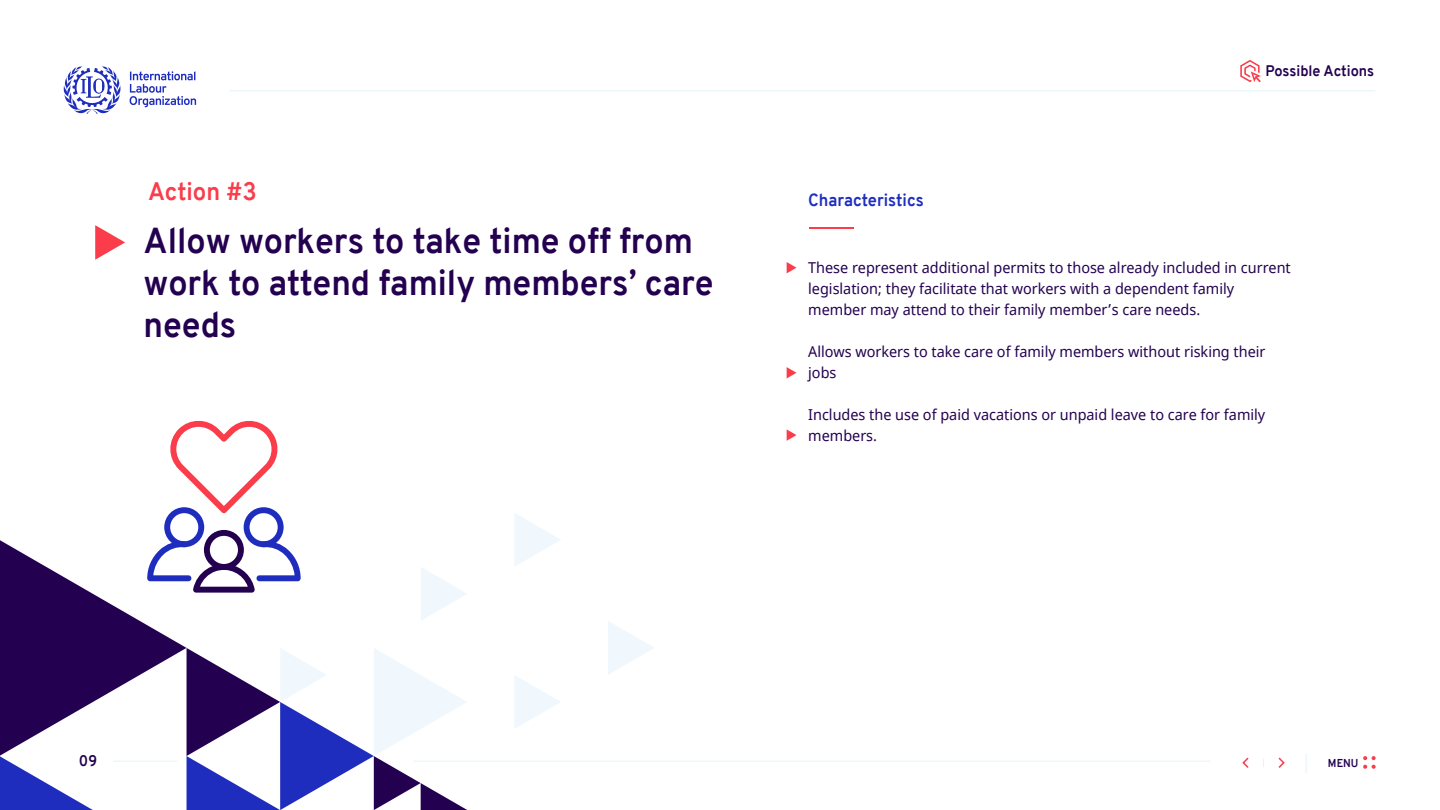
<style>
.page{position:relative;width:1440px;height:810px;background:#fff}
.page>*{position:absolute;margin:0;border:0;box-sizing:border-box;transform-origin:0 0}
.t1{font:700 35.17px/42.2px "Overpass";color:#230050;scale:.96 1}
.t2{font:700 24.67px "Overpass";color:#fa3c4b;scale:.96 1}
.t3{font:700 17.17px "Overpass";color:#1e2dbe;scale:.96 1}
.t4{font:15px/21px "Noto Sans";color:#230050;scale:.96 1}
.t5{font:700 15px "Overpass";color:#230050;scale:.96 1}
.t6{font:700 11.18px "Overpass";color:#230050;scale:.96 1}
</style>
<div class="page">
<svg style="left:1363px;top:756px;width:13px;height:13px"></svg>
<svg style="left:1306px;top:754px;width:1px;height:19px"></svg>
<svg style="left:1278px;top:757px;width:7px;height:11px"></svg>
<svg style="left:1242px;top:757px;width:7px;height:11px"></svg>
<svg style="left:95px;top:225px;width:30px;height:35px"></svg>
<hr style="left:413px;top:761px;width:798px;height:1px;background:#e5f2fc">
<svg style="left:787px;top:262px;width:10px;height:11px"></svg>
<svg style="left:787px;top:367px;width:10px;height:11px"></svg>
<svg style="left:787px;top:429px;width:10px;height:12px"></svg>
<hr style="left:809px;top:227px;width:45px;height:1px;background:#fa3c4b">
<hr style="left:229px;top:90px;width:1146px;height:1px;background:#e5f2fc">
<svg style="left:515px;top:514px;width:45px;height:52px"></svg>
<svg style="left:515px;top:676px;width:45px;height:52px"></svg>
<svg style="left:608px;top:621px;width:46px;height:53px"></svg>
<svg style="left:0;top:420px;width:467px;height:390px"></svg>
<svg style="left:1240px;top:60px;width:21px;height:22px"></svg>
<svg style="left:63px;top:66px;width:133px;height:48px"></svg>
<h2 class="t2" style="left:148px;top:174px;width:115px">Action #3</h2>
<h1 class="t1" style="left:144px;top:219px;width:595px">Allow workers to take time off from work to attend family members’ care needs</h1>
<p class="t3" style="left:808px;top:188px;width:122px">Characteristics</p>
<p class="t5" style="left:1266px;top:60px;width:115px">Possible Actions</p>
<p class="t4" style="left:808px;top:257px;width:504px">These represent additional permits to those already included in current legislation; they facilitate that workers with a dependent family member may attend to their family member’s care needs.</p>
<p class="t4" style="left:808px;top:341px;width:478px">Allows workers to take care of family members without risking their jobs</p>
<p class="t4" style="left:808px;top:404px;width:478px">Includes the use of paid vacations or unpaid leave to care for family members.</p>
<p class="t5" style="left:79px;top:750px;width:20px">09</p>
<p class="t6" style="left:1328px;top:755px;width:33px">MENU</p>
</div>
